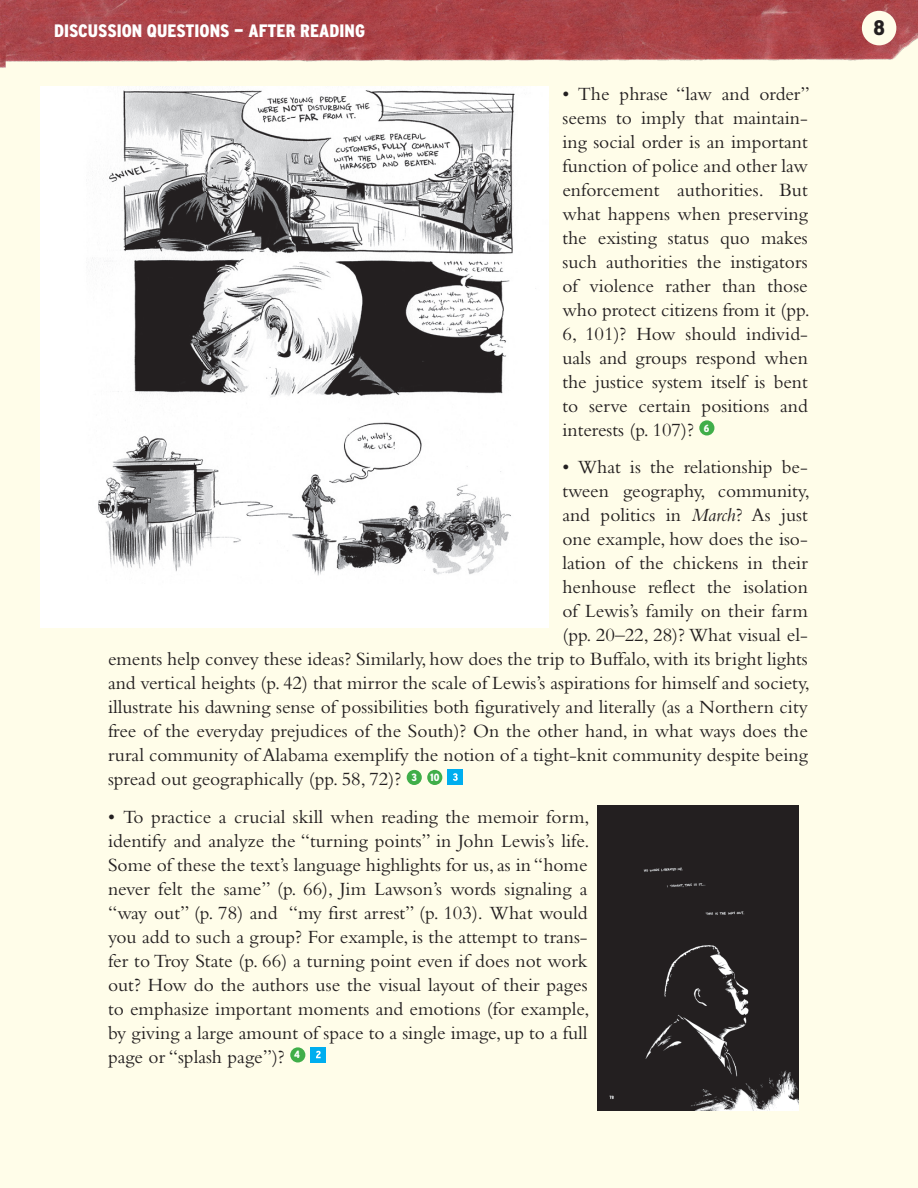
<style>
.page{position:relative;width:918px;height:1188px;background:#fffde9}
.page>*{position:absolute;margin:0;border:0;box-sizing:border-box;transform-origin:0 0}
.t1{font:900 condensed 21px "Interstate";color:#231f20}
.Paragraph_Style_1{font:19.5px/24px "Bembo";color:#231f20;text-align:justify}
.t2{font:900 condensed 18px "Interstate";color:#fff}
.t3{font:900 condensed 10.5px "Interstate";color:#fff}
.s1{font-family:"M Bembo";font-style:italic}
</style>
<div class="page">
<img style="left:0;top:0;width:918px;height:124px">
<div style="left:862px;top:11px;width:34px;height:34px;background:#fffde9;border-radius:50%"></div>
<div style="left:699px;top:420px;width:15px;height:16px;background:#40ae49;border-radius:50%"></div>
<div style="left:407px;top:770px;width:15px;height:15px;background:#40ae49;border-radius:50%"></div>
<div style="left:427px;top:770px;width:15px;height:15px;background:#40ae49;border-radius:50%"></div>
<div style="left:448px;top:770px;width:15px;height:15px;background:#00aeef"></div>
<svg style="left:453px;top:773px;width:5px;height:8px"></svg>
<div style="left:290px;top:1047px;width:15px;height:16px;background:#40ae49;border-radius:50%"></div>
<div style="left:311px;top:1047px;width:15px;height:16px;background:#00aeef"></div>
<svg style="left:316px;top:1051px;width:5px;height:7px"></svg>
<img style="left:41px;top:86px;width:508px;height:541px">
<div style="left:597px;top:806px;width:201px;height:305px;background:#231f20"></div>
<p class="t2" style="left:54px;top:20px;width:313px">DISCUSSION QUESTIONS — AFTER READING</p>
<p class="Paragraph_Style_1" style="left:562px;top:81px;width:249px">• The phrase “law and order” seems to imply that maintain&shy;ing social order is an important function of police and other law enforcement authorities. But what happens when preserving the existing status quo makes such authorities the instigators of violence rather than those who protect citizens from it (pp.<br>6, 101)? How should individ&shy;uals and groups respond when the justice system itself is bent to serve certain positions and interests (p. 107)?</p>
<p class="t3" style="left:704px;top:422px;width:7px">6</p>
<p class="Paragraph_Style_1" style="left:562px;top:455px;width:247px">• What is the relationship be-</p>
<p class="Paragraph_Style_1" style="left:562px;top:479px;width:249px">tween geography, community,</p>
<p class="Paragraph_Style_1" style="left:562px;top:503px;width:247px">and politics in <span class="s1">March</span>? As just</p>
<p class="Paragraph_Style_1" style="left:562px;top:527px;width:247px">one example, how does the iso-</p>
<p class="Paragraph_Style_1" style="left:562px;top:551px;width:247px">lation of the chickens in their</p>
<p class="Paragraph_Style_1" style="left:562px;top:575px;width:247px">henhouse reflect the isolation</p>
<p class="Paragraph_Style_1" style="left:562px;top:599px;width:247px">of Lewis’s family on their farm</p>
<p class="Paragraph_Style_1" style="left:562px;top:623px;width:247px">(pp. 20–22, 28)? What visual el-</p>
<p class="Paragraph_Style_1" style="left:108px;top:647px;width:701px">ements help convey these ideas? Similarly, how does the trip to Buffalo, with its bright lights</p>
<p class="Paragraph_Style_1" style="left:108px;top:671px;width:703px">and vertical heights (p. 42) that mirror the scale of Lewis’s aspirations for himself and society,</p>
<p class="Paragraph_Style_1" style="left:108px;top:695px;width:701px">illustrate his dawning sense of possibilities both figuratively and literally (as a Northern city</p>
<p class="Paragraph_Style_1" style="left:108px;top:719px;width:701px">free of the everyday prejudices of the South)? On the other hand, in what ways does the</p>
<p class="Paragraph_Style_1" style="left:108px;top:743px;width:701px">rural community of Alabama exemplify the notion of a tight-knit community despite being</p>
<p class="Paragraph_Style_1" style="left:108px;top:767px;width:295px">spread out geographically (pp. 58, 72)?</p>
<p class="t3" style="left:411px;top:772px;width:7px">3</p>
<p class="t3" style="left:430px;top:772px;width:11px">10</p>
<p class="Paragraph_Style_1" style="left:108px;top:804px;width:483px">• To practice a crucial skill when reading the memoir form, identify and analyze the “turning points” in John Lewis’s life.<br>Some of these the text’s language highlights for us, as in “home never felt the same” (p. 66), Jim Lawson’s words signaling a “way out” (p. 78) and “my first arrest” (p. 103). What would you add to such a group? For example, is the attempt to trans&shy;fer to Troy State (p. 66) a turning point even if does not work out? How do the authors use the visual layout of their pages to emphasize important moments and emotions (for example, by giving a large amount of space to a single image, up to a full page or “splash page”)?</p>
<p class="t3" style="left:294px;top:1049px;width:7px">4</p>
<p class="t1" style="left:873px;top:16px;width:13px">8</p>
</div>
